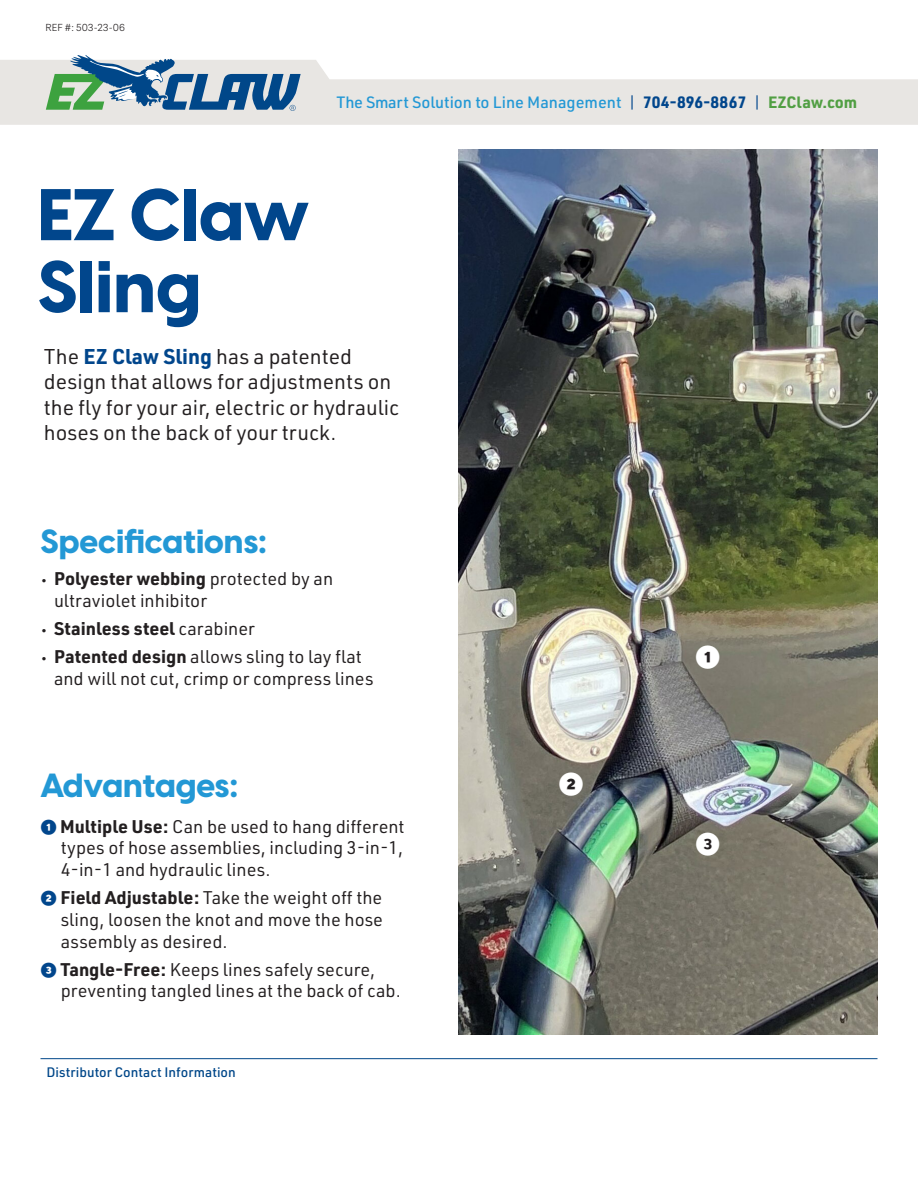
<style>
.page{position:relative;width:918px;height:1188px;background:#fff}
.page>*{position:absolute;margin:0;border:0;box-sizing:border-box;transform-origin:0 0}
.t1{font:800 72px/72px "Visby CF";color:#01468c}
.t2{font:800 33px "Visby CF";color:#2398d5}
.t3{font:800 25.35px "TT Norms";color:#fff}
.t4{font:700 25.35px "TT Norms";color:#fff}
.t5{font:21px/25.5px "URWDIN";color:#231f20}
.t6{font:18px/21.6px "URWDIN";color:#231f20}
.t7{font:700 18px "URWDIN";color:#231f20}
.t8{font:500 16.2px "URWDIN";color:#2398d5}
.t9{font:500 13.5px "URWDIN";color:#004789}
.t10{font:300 10.5px "Brix Sans";color:#231f20}
.s1{font-weight:400;color:#01468c}
.s2{font-weight:700;color:#01468c}
.s3{font-weight:700;color:#519f43}
.s4{font-family:"TT Norms"}
.s5{font-weight:700}
.s6{font-family:"TT Norms";font-weight:400}
.s7{font-weight:400}
.s8{font-family:"TT Norms";font-weight:800;font-size:16.5px;color:#01468c}
</style>
<div class="page">
<img style="left:458px;top:149px;width:420px;height:885px">
<svg style="left:0;top:60px;width:918px;height:65px;fill:#e8e6e3"></svg>
<svg style="left:46px;top:55px;width:255px;height:56px;background:#89aab7"></svg>
<hr style="left:40px;top:1058px;width:838px;height:1px;background:#004789">
<div style="left:702px;top:651px;width:12px;height:12px;background:#231f20;border-radius:50%"></div>
<div style="left:702px;top:838px;width:12px;height:12px;background:#231f20;border-radius:50%"></div>
<div style="left:565px;top:778px;width:12px;height:12px;background:#231f20;border-radius:50%"></div>
<p class="t10" style="left:46px;top:21px;width:81px">REF #: 503-23-06</p>
<p class="t8" style="left:336px;top:92px;width:522px">The Smart Solution to Line Management <span class="s1">|</span> <span class="s2">704-896-8867</span> <span class="s1">|</span> <span class="s3">EZClaw.com</span></p>
<p class="t1" style="left:38px;top:175px;width:273px">EZ Claw<br>Sling</p>
<p class="t5" style="left:44px;top:343px;width:357px">The <span class="s2">EZ Claw Sling</span> has a patented design that allows for adjustments on the fly for your air, electric or hydraulic hoses on the back of your truck.</p>
<p class="t2" style="left:40px;top:515px;width:228px">Specifications:</p>
<p class="t6" style="left:54px;top:567px;width:281px;text-indent:-14px"><span class="s4">•</span> <span class="s5">Polyester webbing</span> protected by an ultraviolet inhibitor</p>
<p class="t7" style="left:40px;top:616px;width:216px"><span class="s6">•</span> Stainless steel <span class="s7">carabiner</span></p>
<p class="t6" style="left:54px;top:646px;width:321px;text-indent:-14px"><span class="s4">•</span> <span class="s5">Patented design</span> allows sling to lay flat and will not cut, crimp or compress lines</p>
<p class="t2" style="left:40px;top:760px;width:200px">Advantages:</p>
<p class="t6" style="left:61px;top:815px;width:345px;text-align:justify;text-indent:-20px"><span class="s8">❶</span> <span class="s5">Multiple Use:</span> Can be used to hang different types of hose assemblies, including 3-in-1, 4-in-1 and hydraulic lines.</p>
<p class="t6" style="left:61px;top:887px;width:324px;text-align:justify;text-indent:-20px"><span class="s8">❷</span> <span class="s5">Field Adjustable:</span> Take the weight off the sling, loosen the knot and move the hose assembly as desired.</p>
<p class="t6" style="left:61px;top:958px;width:342px;text-indent:-20px"><span class="s8">❸</span> <span class="s5">Tangle-Free:</span> Keeps lines safely secure, preventing tangled lines at the back of cab.</p>
<p class="t9" style="left:46px;top:1063px;width:191px">Distributor Contact Information</p>
<p class="t3" style="left:559px;top:768px;width:27px">❷</p>
<p class="t3" style="left:695px;top:641px;width:27px">❶</p>
<p class="t4" style="left:695px;top:828px;width:27px">❸</p>
</div>
